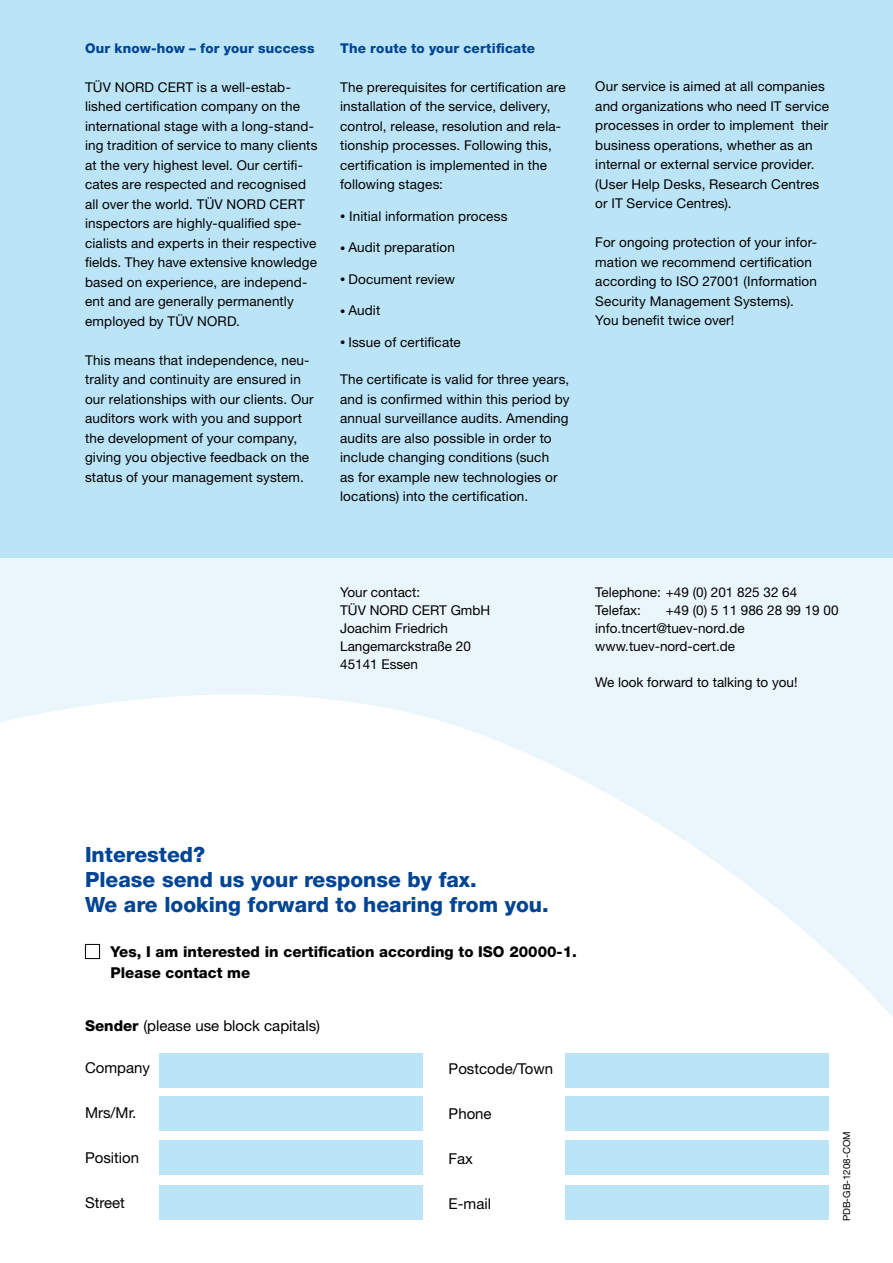
<style>
.page{position:relative;width:893px;height:1263px;background:#fff}
.page>*{position:absolute;margin:0;border:0;box-sizing:border-box;transform-origin:0 0}
.t1{font:800 21px/25.2px "Helvetica Neue";color:#004494}
.t2{font:15px "Helvetica Neue";color:#000}
.t3{font:800 15px/21px "Helvetica Neue";color:#000}
.t4{font:13.5px/19.5px "Helvetica Neue";letter-spacing:.01em;color:#000}
.t5{font:800 13.5px "Helvetica Neue";letter-spacing:.015em;color:#004494}
.t6{font:9.75px "Helvetica Neue";color:#000}
.s1{font-size:10.5px}
.s2{font-weight:800}
</style>
<div class="page">
<svg style="left:0;top:558px;width:893px;height:459px"></svg>
<div style="left:0;top:0;width:893px;height:558px;background:#bce4f7"></div>
<div style="left:85px;top:944px;width:15px;height:15px;border:1px solid #000"></div>
<div style="left:159px;top:1054px;width:264px;height:34px;background:#bce4f7"></div>
<div style="left:159px;top:1096px;width:264px;height:34px;background:#bce4f7"></div>
<div style="left:159px;top:1141px;width:264px;height:34px;background:#bce4f7"></div>
<div style="left:159px;top:1186px;width:264px;height:34px;background:#bce4f7"></div>
<div style="left:566px;top:1054px;width:263px;height:34px;background:#bce4f7"></div>
<div style="left:566px;top:1096px;width:263px;height:34px;background:#bce4f7"></div>
<div style="left:566px;top:1141px;width:263px;height:34px;background:#bce4f7"></div>
<div style="left:566px;top:1186px;width:263px;height:34px;background:#bce4f7"></div>
<p class="t5" style="left:85px;top:40px;width:231px">Our know-how – for your success</p>
<p class="t4" style="left:85px;top:77px;width:234px">TÜV NORD CERT is a well-estab&shy;lished certification company on the international stage with a long-stand&shy;ing tradition of service to many clients at the very highest level. Our certifi&shy;cates are respected and recognised all over the world. TÜV NORD CERT inspectors are highly-qualified spe&shy;cialists and experts in their respective fields. They have extensive knowledge based on experience, are independ&shy;ent and are generally permanently employed by TÜV NORD.</p>
<p class="t4" style="left:85px;top:350px;width:230px">This means that independence, neu&shy;trality and continuity are ensured in our relationships with our clients. Our auditors work with you and support the development of your company, giving you objective feedback on the status of your management system.</p>
<p class="t5" style="left:340px;top:40px;width:196px">The route to your certificate</p>
<p class="t4" style="left:340px;top:77px;width:227px">The prerequisites for certification are installation of the service, delivery, control, release, resolution and rela&shy;tionship processes. Following this, certification is implemented in the following stages:</p>
<p class="t4" style="left:340px;top:206px;width:169px"><span class="s1">•</span> Initial information process</p>
<p class="t4" style="left:340px;top:238px;width:116px"><span class="s1">•</span> Audit preparation</p>
<p class="t4" style="left:340px;top:269px;width:116px"><span class="s1">•</span> Document review</p>
<p class="t4" style="left:340px;top:301px;width:42px"><span class="s1">•</span> Audit</p>
<p class="t4" style="left:340px;top:332px;width:122px"><span class="s1">•</span> Issue of certificate</p>
<p class="t4" style="left:340px;top:370px;width:231px">The certificate is valid for three years, and is confirmed within this period by annual surveillance audits. Amending audits are also possible in order to include changing conditions (such<br>as for example new technologies or locations) into the certification.</p>
<p class="t4" style="left:595px;top:77px;width:235px">Our service is aimed at all companies and organizations who need IT service processes in order to implement their business operations, whether as an internal or external service provider. (User Help Desks, Research Centres or IT Service Centres).</p>
<p class="t4" style="left:595px;top:233px;width:223px">For ongoing protection of your infor&shy;mation we recommend certification according to ISO 27001 (Information Security Management Systems).<br>You benefit twice over!</p>
<p class="t4" style="left:340px;top:583px;width:152px;line-height:18px">Your contact:<br>TÜV NORD CERT GmbH<br>Joachim Friedrich<br>Langemarckstraße 20<br>45141 Essen</p>
<p class="t4" style="left:595px;top:583px;width:203px;line-height:18px">Telephone: +49 (0) 201 825 32 64<br>Telefax:</p>
<p class="t4" style="left:595px;top:601px;width:245px;line-height:18px;text-indent:70px">+49 (0) 5 11 986 28 99 19 00 info.tncert@tuev-nord.de www.tuev-nord-cert.de</p>
<p class="t4" style="left:595px;top:672px;width:204px">We look forward to talking to you!</p>
<h1 class="t1" style="left:85px;top:842px;width:465px">Interested?<br>Please send us your response by fax.<br>We are looking forward to hearing from you.</h1>
<p class="t3" style="left:111px;top:941px;width:468px">Yes, I am interested in certification according to ISO 20000-1.<br>Please contact me</p>
<p class="t2" style="left:85px;top:1017px;width:237px"><span class="s2">Sender</span> (please use block capitals)</p>
<p class="t2" style="left:85px;top:1058px;width:67px">Company</p>
<p class="t2" style="left:85px;top:1103px;width:53px">Mrs/Mr.</p>
<p class="t2" style="left:85px;top:1148px;width:56px">Position</p>
<p class="t2" style="left:85px;top:1193px;width:42px">Street</p>
<p class="t2" style="left:449px;top:1059px;width:106px">Postcode/Town</p>
<p class="t2" style="left:449px;top:1104px;width:45px">Phone</p>
<p class="t2" style="left:449px;top:1149px;width:26px">Fax</p>
<p class="t2" style="left:449px;top:1194px;width:44px">E-mail</p>
<p class="t6" style="left:841px;top:1221px;width:91px;rotate:-90deg">PDB-GB-1208-COM</p>
</div>
